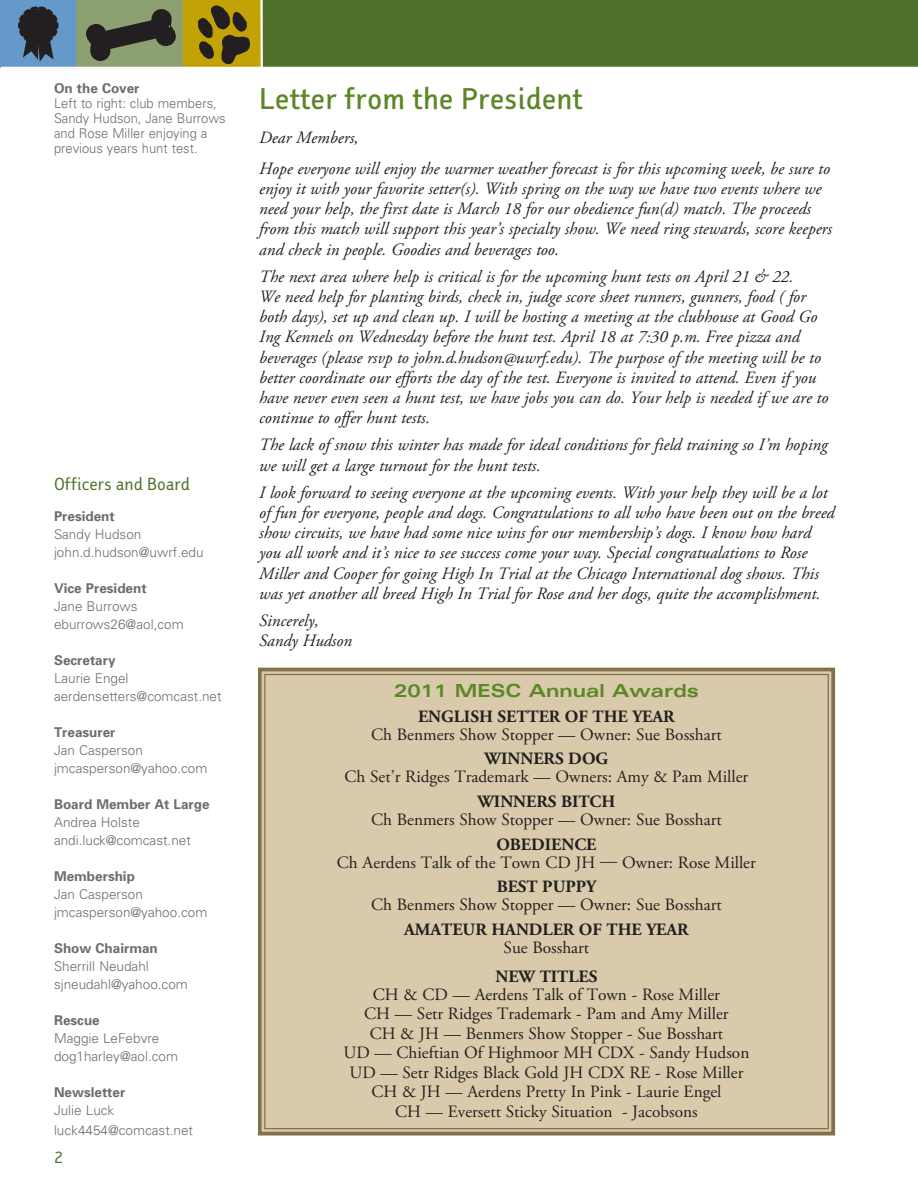
<style>
.page{position:relative;width:918px;height:1188px;background:#fff}
.page>*{position:absolute;margin:0;border:0;box-sizing:border-box;transform-origin:0 0}
.t1{font:36px "Faceplate Sans C Gauge";color:#5c8727}
.t2{font:21px "Faceplate Sans B Gauge";color:#4e722b}
.t3{font:19.5px "Faceplate Sans B Gauge";color:#4e722b}
.t4{font:700 expanded 18px "Univers";color:#5c8727}
.t5{font:italic 17.25px/20.2px "Adobe Garamond Pro";color:#231f20}
.t6{font:17.25px/19.5px "Adobe Garamond Pro";color:#231f20;text-align:center}
.t7{font:700 17.25px "Adobe Garamond Pro";color:#231f20}
.t8{font:300 13.5px/18px "Univers";color:#6c6d70}
.t9{font:700 13.5px "Univers";color:#6c6d70}
.t10{font:300 13.5px/15px "Univers";color:#6c6d70;scale:.96 1}
</style>
<div class="page">
<div style="left:263px;top:0;width:655px;height:67px;background:#4e722b"></div>
<div style="left:0;top:0;width:77px;height:68px;background:#6599c9"></div>
<div style="left:76px;top:0;width:108px;height:68px;background:#8da071"></div>
<svg style="left:86px;top:9px;width:90px;height:52px"></svg>
<hr style="left:1px;top:67px;width:917px;height:2px;background:#fff">
<div style="left:258px;top:667px;width:578px;height:469px;background:#d8caab"></div>
<div style="left:164px;top:22px;width:6px;height:12px;background:#231f20"></div>
<svg style="left:18px;top:6px;width:41px;height:56px"></svg>
<div style="left:183px;top:0;width:78px;height:67px;background:#c2a205"></div>
<p class="t9" style="left:54px;top:80px;width:87px">On the Cover</p>
<p class="t10" style="left:54px;top:96px;width:180px">Left to right: club members,<br>Sandy Hudson, Jane Burrows and Rose Miller enjoying a previous years hunt test.</p>
<p class="t2" style="left:54px;top:473px;width:138px">Officers and Board</p>
<p class="t9" style="left:54px;top:508px;width:62px">President</p>
<p class="t8" style="left:54px;top:525px;width:151px">Sandy Hudson john.d.hudson@uwrf.edu</p>
<p class="t9" style="left:54px;top:580px;width:94px">Vice President</p>
<p class="t8" style="left:54px;top:597px;width:131px">Jane Burrows eburrows26@aol,com</p>
<p class="t9" style="left:54px;top:652px;width:63px">Secretary</p>
<p class="t8" style="left:54px;top:669px;width:169px">Laurie Engel aerdensetters@comcast.net</p>
<p class="t9" style="left:54px;top:724px;width:63px">Treasurer</p>
<p class="t8" style="left:54px;top:741px;width:155px">Jan Casperson jmcasperson@yahoo.com</p>
<p class="t9" style="left:54px;top:796px;width:157px">Board Member At Large</p>
<p class="t8" style="left:54px;top:813px;width:138px">Andrea Holste andi.luck@comcast.net</p>
<p class="t9" style="left:54px;top:868px;width:82px">Membership</p>
<p class="t8" style="left:54px;top:885px;width:155px">Jan Casperson jmcasperson@yahoo.com</p>
<p class="t9" style="left:54px;top:940px;width:105px">Show Chairman</p>
<p class="t8" style="left:54px;top:957px;width:135px">Sherrill Neudahl sjneudahl@yahoo.com</p>
<p class="t9" style="left:54px;top:1012px;width:47px">Rescue</p>
<p class="t8" style="left:54px;top:1029px;width:126px">Maggie LeFebvre dog1harley@aol.com</p>
<p class="t9" style="left:54px;top:1084px;width:73px">Newsletter</p>
<p class="t8" style="left:54px;top:1100px;width:141px;line-height:19.5px">Julie Luck luck4454@comcast.net</p>
<p class="t3" style="left:54px;top:1147px;width:11px">2</p>
<h1 class="t1" style="left:259px;top:79px;width:325px">Letter from the President</h1>
<p class="t5" style="left:259px;top:122px;width:572px;line-height:31px">Dear Members,<br>Hope everyone will enjoy the warmer weather forecast is for this upcoming week, be sure to</p>
<p class="t5" style="left:259px;top:179px;width:574px">enjoy it with your favorite setter(s). With spring on the way we have two events where we need your help, the first date is March 18 for our obedience fun(d) match. The proceeds from this match will support this year’s specialty show. We need ring stewards, score keepers and check in people. Goodies and beverages too.</p>
<p class="t5" style="left:259px;top:266px;width:571px">The next area where help is critical is for the upcoming hunt tests on April 21 &amp; 22.<br>We need help for planting birds, check in, judge score sheet runners, gunners, food ( for both days), set up and clean up. I will be hosting a meeting at the clubhouse at Good Go Ing Kennels on Wednesday before the hunt test. April 18 at 7:30 p.m. Free pizza and beverages (please rsvp to john.d.hudson@uwrf.edu). The purpose of the meeting will be to better coordinate our efforts the day of the test. Everyone is invited to attend. Even if you have never even seen a hunt test, we have jobs you can do. Your help is needed if we are to continue to offer hunt tests.</p>
<p class="t5" style="left:259px;top:435px;width:570px">The lack of snow this winter has made for ideal conditions for field training so I’m hoping we will get a large turnout for the hunt tests.</p>
<p class="t5" style="left:259px;top:482px;width:577px">I look forward to seeing everyone at the upcoming events. With your help they will be a lot of fun for everyone, people and dogs. Congratulations to all who have been out on the breed show circuits, we have had some nice wins for our membership’s dogs. I know how hard you all work and it’s nice to see success come your way. Special congratualations to Rose Miller and Cooper for going High In Trial at the Chicago International dog shows. This was yet another all breed High In Trial for Rose and her dogs, quite the accomplishment.</p>
<p class="t5" style="left:259px;top:611px;width:94px">Sincerely,<br>Sandy Hudson</p>
<p class="t4" style="left:394px;top:680px;width:306px">2011 MESC Annual Awards</p>
<p class="t7" style="left:418px;top:706px;width:258px">ENGLISH SETTER OF THE YEAR</p>
<p class="t6" style="left:371px;top:725px;width:352px">Ch Benmers Show Stopper — Owner: Sue Bosshart</p>
<p class="t7" style="left:485px;top:749px;width:125px">WINNERS DOG</p>
<p class="t6" style="left:345px;top:768px;width:405px">Ch Set’r Ridges Trademark — Owners: Amy &amp; Pam Miller</p>
<p class="t7" style="left:477px;top:791px;width:139px">WINNERS BITCH</p>
<p class="t6" style="left:371px;top:810px;width:352px">Ch Benmers Show Stopper — Owner: Sue Bosshart</p>
<p class="t7" style="left:496px;top:834px;width:13px">OBED</p>
<p class="t7" style="left:545px;top:834px;width:50px">IENCE</p>
<p class="t6" style="left:337px;top:853px;width:420px">Ch Aerdens Talk of the Town CD JH — Owner: Rose Miller</p>
<p class="t7" style="left:497px;top:877px;width:81px">BEST PUPPY</p>
<p class="t6" style="left:371px;top:896px;width:352px">Ch Benmers Show Stopper — Owner: Sue Bosshart</p>
<p class="t7" style="left:404px;top:920px;width:286px">AMATEUR HAND LER OF THE YEAR</p>
<p class="t6" style="left:504px;top:939px;width:87px">Sue Bosshart</p>
<p class="t7" style="left:495px;top:966px;width:55px">NEW TITL</p>
<p class="t7" style="left:578px;top:966px;width:20px">ES</p>
<p class="t6" style="left:344px;top:985px;width:407px">CH &amp; CD — Aerdens Talk of Town - Rose Miller<br>CH — Setr Ridges Trademark - Pam and Amy Miller<br>CH &amp; JH — Benmers Show Stopper - Sue Bosshart<br>UD — Chieftian Of Highmoor MH CDX - Sandy Hudson UD — Setr Ridges Black Gold JH CDX RE - Rose Miller CH &amp; JH — Aerdens Pretty In Pink - Laurie Engel<br>CH — Eversett Sticky Situation - Jacobsons</p>
</div>
